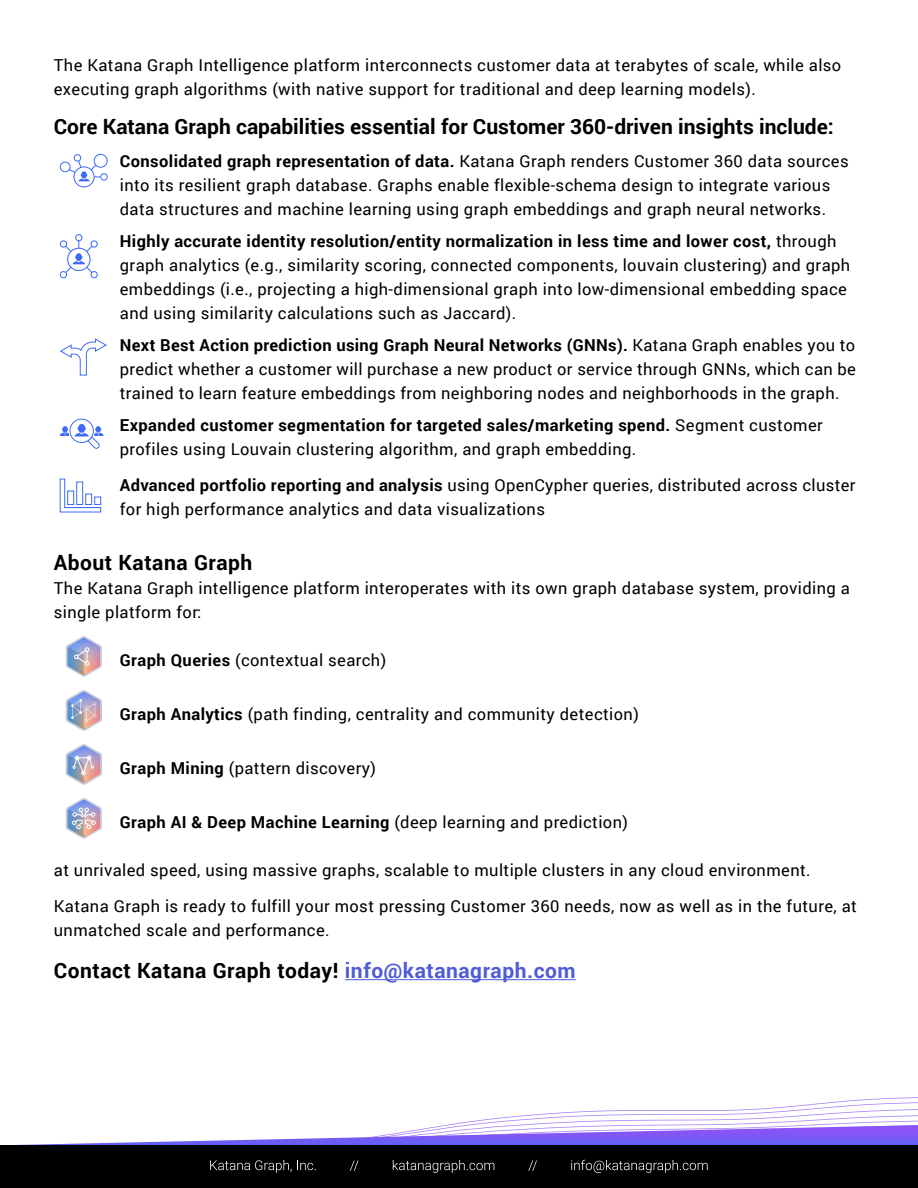
<style>
.page{position:relative;width:918px;height:1188px;background:#fff}
.page>*{position:absolute;margin:0;border:0;box-sizing:border-box;transform-origin:0 0}
.t1{font:700 21px "Roboto";color:#000}
.t2{font:700 21px "Roboto";letter-spacing:.025em;color:#000}
.t3{font:16.5px/24px "Roboto";letter-spacing:.025em;color:#000}
.t4{font:700 16.5px "Roboto";letter-spacing:.025em;color:#000}
.s1{font-weight:700}
.s2{font-weight:400}
.s3{color:#4f5cd6}
</style>
<div class="page">
<svg style="left:16px;top:1097px;width:902px;height:48px"></svg>
<div style="left:0;top:1145px;width:918px;height:43px;background:#000"></div>
<svg style="left:210px;top:1160px;width:106px;height:13px"></svg>
<svg style="left:350px;top:1160px;width:8px;height:11px"></svg>
<svg style="left:393px;top:1160px;width:101px;height:13px"></svg>
<svg style="left:528px;top:1160px;width:9px;height:11px"></svg>
<svg style="left:571px;top:1160px;width:137px;height:13px"></svg>
<hr style="left:345px;top:979px;width:231px;height:1px;background:#4f5cd6">
<div style="left:100px;top:173px;width:8px;height:8px;border:1px solid #3d6bf5;border-radius:50%"></div>
<div style="left:94px;top:154px;width:14px;height:14px;border:1px solid #3d6bf5;border-radius:50%"></div>
<svg style="left:74px;top:167px;width:20px;height:20px"></svg>
<div style="left:74px;top:166px;width:21px;height:21px;border:1px solid #3d6bf5;border-radius:50%"></div>
<svg style="left:60px;top:154px;width:47px;height:27px"></svg>
<div style="left:75px;top:234px;width:7px;height:7px;border:1px solid #3d6bf5;border-radius:50%"></div>
<div style="left:60px;top:271px;width:7px;height:7px;border:1px solid #3d6bf5;border-radius:50%"></div>
<div style="left:60px;top:240px;width:7px;height:8px;border:1px solid #3d6bf5;border-radius:50%"></div>
<svg style="left:64px;top:235px;width:34px;height:43px"></svg>
<svg style="left:60px;top:338px;width:47px;height:38px"></svg>
<svg style="left:70px;top:419px;width:23px;height:24px"></svg>
<div style="left:70px;top:419px;width:24px;height:24px;border:1px solid #3d6bf5;border-radius:50%"></div>
<svg style="left:60px;top:426px;width:9px;height:10px"></svg>
<svg style="left:75px;top:424px;width:28px;height:25px"></svg>
<svg style="left:60px;top:479px;width:41px;height:33px"></svg>
<div style="left:76px;top:482px;width:7px;height:23px;background:#fff;border:1px solid #3d6bf5"></div>
<div style="left:85px;top:494px;width:7px;height:11px;background:#fff;border:1px solid #3d6bf5"></div>
<div style="left:95px;top:497px;width:6px;height:8px;background:#fff"></div>
<div style="left:94px;top:497px;width:7px;height:8px;border:1px solid #3d6bf5"></div>
<svg style="left:66px;top:636px;width:36px;height:41px"></svg>
<svg style="left:66px;top:690px;width:36px;height:41px"></svg>
<svg style="left:66px;top:744px;width:36px;height:41px"></svg>
<svg style="left:66px;top:798px;width:36px;height:41px"></svg>
<p class="t3" style="left:54px;top:53px;width:789px">The Katana Graph Intelligence platform interconnects customer data at terabytes of scale, while also executing graph algorithms (with native support for traditional and deep learning models).</p>
<p class="t1" style="left:54px;top:112px;width:781px">Core Katana Graph capabilities essential for Customer 360-driven insights include:</p>
<p class="t3" style="left:120px;top:148px;width:730px"><span class="s1">Consolidated graph representation of data.</span> Katana Graph renders Customer 360 data sources into its resilient graph database. Graphs enable flexible-schema design to integrate various data structures and machine learning using graph embeddings and graph neural networks.</p>
<p class="t3" style="left:120px;top:228px;width:732px"><span class="s1">Highly accurate identity resolution/entity normalization in less time and lower cost,</span> through graph analytics (e.g., similarity scoring, connected components, louvain clustering) and graph embeddings (i.e., projecting a high-dimensional graph into low-dimensional embedding space and using similarity calculations such as Jaccard).</p>
<p class="t3" style="left:120px;top:333px;width:738px;text-align:justify"><span class="s1">Next Best Action prediction using Graph Neural Networks (GNNs).</span> Katana Graph enables you to predict whether a customer will purchase a new product or service through GNNs, which can be trained to learn feature embeddings from neighboring nodes and neighborhoods in the graph.</p>
<p class="t3" style="left:120px;top:413px;width:705px"><span class="s1">Expanded customer segmentation for targeted sales/marketing spend.</span> Segment customer profiles using Louvain clustering algorithm, and graph embedding.</p>
<p class="t3" style="left:120px;top:473px;width:737px"><span class="s1">Advanced portfolio reporting and analysis</span> using OpenCypher queries, distributed across cluster for high performance analytics and data visualizations</p>
<p class="t2" style="left:54px;top:548px;width:200px">About Katana Graph</p>
<p class="t3" style="left:54px;top:576px;width:798px">The Katana Graph intelligence platform interoperates with its own graph database system, providing a single platform for:</p>
<p class="t3" style="left:120px;top:647px;width:268px"><span class="s1">Graph Queries</span> (contextual search)</p>
<p class="t3" style="left:120px;top:701px;width:521px"><span class="s1">Graph Analytics</span> (path finding, centrality and community detection)</p>
<p class="t3" style="left:120px;top:755px;width:258px"><span class="s1">Graph Mining</span> (pattern discovery)</p>
<p class="t4" style="left:120px;top:810px;width:510px">Graph AI &amp; Deep Machine Learning <span class="s2">(deep learning and prediction)</span></p>
<p class="t3" style="left:54px;top:852px;width:805px;line-height:36px">at unrivaled speed, using massive graphs, scalable to multiple clusters in any cloud environment.<br>Katana Graph is ready to fulfill your most pressing Customer 360 needs, now as well as in the future, at</p>
<p class="t3" style="left:54px;top:918px;width:277px">unmatched scale and performance.</p>
<p class="t2" style="left:54px;top:956px;width:523px">Contact Katana Graph today! <span class="s3">info@katanagraph.com</span></p>
</div>
